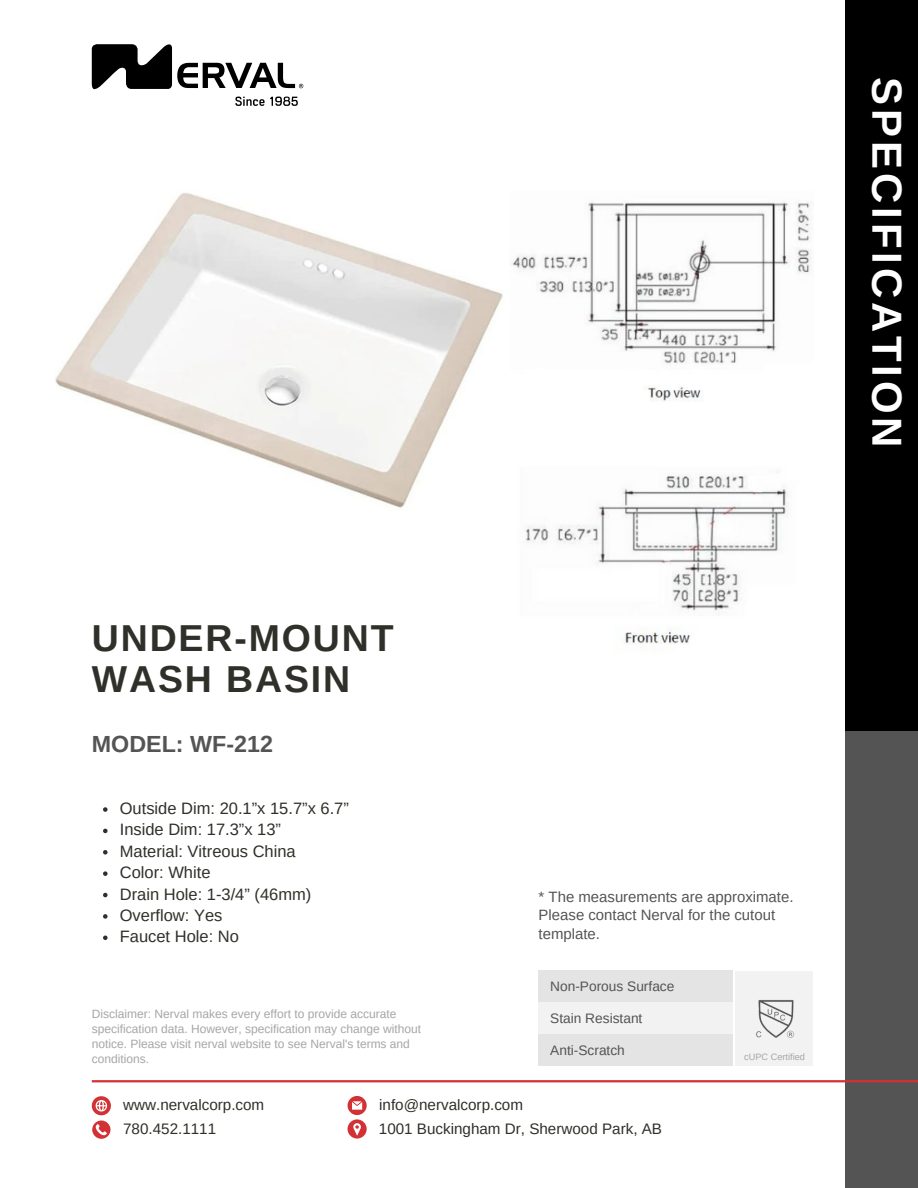
<style>
.page{position:relative;width:918px;height:1188px;background:#fff}
.page>*{position:absolute;margin:0;border:0;box-sizing:border-box;transform-origin:0 0}
.t1{font:700 42px "Arimo";letter-spacing:.095em;color:#fff}
.t2{font:700 37.5px "Arimo";letter-spacing:.05em;color:#2f3029}
.t3{font:700 23.25px "Arimo";color:#545454}
.t4{font:16.5px "Arimo";color:#2f3029}
.t5{font:15.15px "Arimo";color:#2f3029}
.t6{font:15px/18.8px "Arimo";color:#545454}
.t7{font:13.65px "Arimo";color:#545454}
.t8{font:12px/15px "Arimo";color:#a6a6a6}
.t9{font:9.15px "Arimo";color:#a6a6a6}
</style>
<div class="page">
<div style="left:845px;top:0;width:73px;height:1188px;background:#000"></div>
<svg style="left:235px;top:97px;width:63px;height:9px"></svg>
<svg style="left:92px;top:44px;width:211px;height:46px"></svg>
<div style="left:845px;top:732px;width:73px;height:456px;background:#545454"></div>
<hr style="left:92px;top:1080px;width:826px;height:2px;background:#d23235">
<svg style="left:348px;top:1096px;width:19px;height:43px"></svg>
<svg style="left:92px;top:1096px;width:19px;height:43px"></svg>
<div style="left:539px;top:971px;width:194px;height:31px;background:#e4e4e4"></div>
<div style="left:539px;top:1002px;width:194px;height:32px;background:#f2f2f2"></div>
<div style="left:539px;top:1034px;width:194px;height:32px;background:#e4e4e4"></div>
<div style="left:736px;top:971px;width:77px;height:95px;background:#f2f2f2"></div>
<img style="left:756px;top:1000px;width:38px;height:38px">
<img style="left:525px;top:475px;width:263px;height:175px">
<svg style="left:103px;top:807px;width:5px;height:5px"></svg>
<svg style="left:103px;top:829px;width:5px;height:4px"></svg>
<svg style="left:103px;top:850px;width:5px;height:5px"></svg>
<svg style="left:103px;top:871px;width:5px;height:5px"></svg>
<svg style="left:103px;top:893px;width:5px;height:4px"></svg>
<svg style="left:103px;top:914px;width:5px;height:5px"></svg>
<svg style="left:103px;top:936px;width:5px;height:4px"></svg>
<img style="left:512px;top:202px;width:300px;height:200px">
<img style="left:55px;top:192px;width:448px;height:317px">
<p class="t1" style="left:911px;top:77px;width:372px;rotate:90deg">SPECIFICATION</p>
<p class="t2" style="left:92px;top:617px;width:303px">UNDER-MOUNT</p>
<p class="t2" style="left:92px;top:658px;width:260px">WASH BASIN</p>
<p class="t3" style="left:92px;top:731px;width:183px">MODEL: WF-212</p>
<p class="t4" style="left:120px;top:799px;width:231px">Outside Dim: 20.1”x 15.7”x 6.7”</p>
<p class="t4" style="left:120px;top:820px;width:163px">Inside Dim: 17.3”x 13”</p>
<p class="t4" style="left:120px;top:842px;width:177px">Material: Vitreous China</p>
<p class="t4" style="left:120px;top:863px;width:92px">Color: White</p>
<p class="t4" style="left:120px;top:885px;width:193px">Drain Hole: 1-3/4” (46mm)</p>
<p class="t4" style="left:120px;top:906px;width:104px">Overflow: Yes</p>
<p class="t4" style="left:120px;top:927px;width:121px">Faucet Hole: No</p>
<p class="t8" style="left:92px;top:1007px;width:331px">Disclaimer: Nerval makes every effort to provide accurate specification data. However, specification may change without notice. Please visit nerval website to see Nerval's terms and conditions.</p>
<p class="t6" style="left:539px;top:887px;width:256px">* The measurements are approximate.</p>
<p class="t6" style="left:539px;top:906px;width:238px">Please contact Nerval for the cutout template.</p>
<p class="t7" style="left:550px;top:979px;width:126px">Non-Porous Surface</p>
<p class="t7" style="left:550px;top:1011px;width:94px">Stain Resistant</p>
<p class="t7" style="left:550px;top:1042px;width:76px">Anti-Scratch</p>
<p class="t9" style="left:744px;top:1052px;width:62px">cUPC Certified</p>
<p class="t5" style="left:123px;top:1096px;width:143px">www.nervalcorp.com</p>
<p class="t5" style="left:123px;top:1120px;width:95px">780.452.1111</p>
<p class="t5" style="left:379px;top:1097px;width:145px">info@nervalcorp.com</p>
<p class="t5" style="left:379px;top:1120px;width:285px">1001 Buckingham Dr, Sherwood Park, AB</p>
</div>
